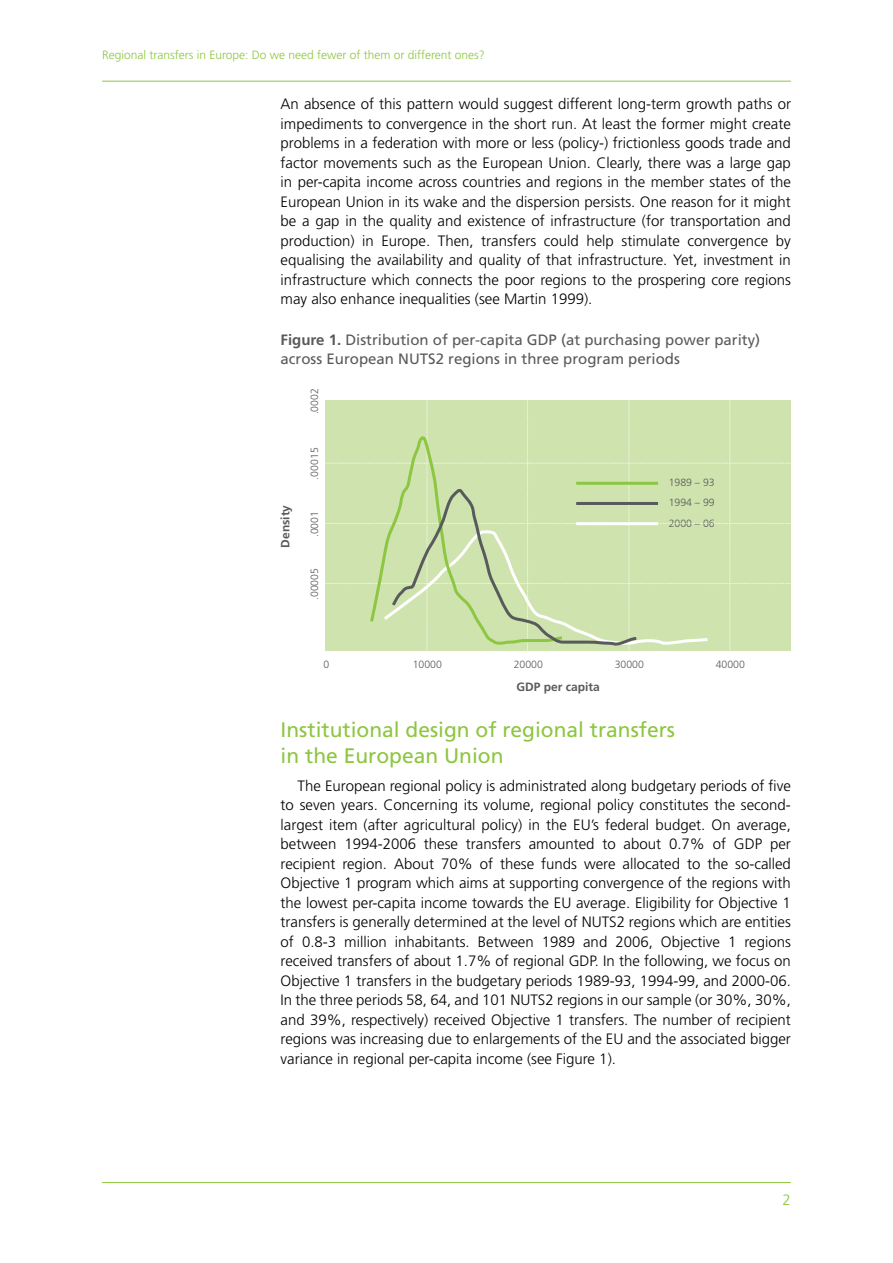
<style>
.page{position:relative;width:893px;height:1263px;background:#fff}
.page>*{position:absolute;margin:0;border:0;box-sizing:border-box;transform-origin:0 0}
.t1{font:21px/25.5px "Frutiger LT Std";color:#8dc640}
.t2{font:300 15px/19.5px "Frutiger LT Std";color:#000;text-align:justify}
.t3{font:15px/19.5px "Frutiger LT Std";color:#585a5c}
.t4{font:300 15px "Frutiger LT Std";color:#8dc640}
.t5{font:300 12px "Frutiger LT Std";color:#8dc640}
.t6{font:700 12px "Frutiger LT Std";color:#585a5c}
.t7{font:300 10.5px/20.2px "Frutiger LT Std";color:#585a5c;text-align:justify}
.s1{font-weight:700}
</style>
<div class="page">
<hr style="left:102px;top:81px;width:689px;height:1px;background:#8dc640">
<hr style="left:102px;top:1182px;width:689px;height:1px;background:#8dc640">
<div style="left:325px;top:400px;width:466px;height:251px;background:#cfe3ae"></div>
<hr style="left:576px;top:482px;width:82px;height:3px;background:#8dc640">
<hr style="left:576px;top:502px;width:82px;height:3px;background:#585a5c">
<hr style="left:576px;top:522px;width:82px;height:3px;background:#fff">
<p class="t5" style="left:102px;top:48px;width:384px">Regional transfers in Europe: Do we need fewer of them or different ones?</p>
<p class="t2" style="left:281px;top:94px;width:512px">An absence of this pattern would suggest different long-term growth paths or impediments to convergence in the short run. At least the former might create problems in a federation with more or less (policy-) frictionless goods trade and factor movements such as the European Union. Clearly, there was a large gap in per-capita income across countries and regions in the member states of the European Union in its wake and the dispersion persists. One reason for it might be a gap in the quality and existence of infrastructure (for transportation and production) in Europe. Then, transfers could help stimulate convergence by equalising the availability and quality of that infrastructure. Yet, investment in infrastructure which connects the poor regions to the prospering core regions may also enhance inequalities (see Martin 1999).</p>
<p class="t3" style="left:281px;top:330px;width:481px"><span class="s1">Figure 1.</span> Distribution of per-capita GDP (at purchasing power parity) across European NUTS2 regions in three program periods</p>
<p class="t6" style="left:278px;top:548px;width:44px;rotate:-90deg">Density</p>
<p class="t7" style="left:305px;top:414px;width:28px;rotate:-90deg">.0002</p>
<p class="t7" style="left:305px;top:480px;width:34px;rotate:-90deg">.00015</p>
<p class="t7" style="left:305px;top:537px;width:28px;rotate:-90deg">.0001</p>
<p class="t7" style="left:305px;top:600px;width:34px;rotate:-90deg">.00005</p>
<p class="t7" style="left:669px;top:473px;width:48px">1989 – 93<br>1994 – 99<br>2000 – 06</p>
<p class="t7" style="left:323px;top:654px;width:7px">0</p>
<p class="t7" style="left:514px;top:654px;width:31px">20000</p>
<p class="t7" style="left:413px;top:654px;width:31px">10000</p>
<p class="t6" style="left:516px;top:680px;width:85px">GDP per capita</p>
<p class="t7" style="left:615px;top:654px;width:31px">30000</p>
<p class="t7" style="left:716px;top:654px;width:31px">40000</p>
<h1 class="t1" style="left:281px;top:717px;width:396px">Institutional design of regional transfers in the European Union</h1>
<p class="t2" style="left:281px;top:776px;width:512px;text-indent:17px">The European regional policy is administrated along budgetary periods of five to seven years. Concerning its volume, regional policy constitutes the second&shy;largest item (after agricultural policy) in the EU’s federal budget. On average, between 1994-2006 these transfers amounted to about 0.7% of GDP per recipient region. About 70% of these funds were allocated to the so-called Objective 1 program which aims at supporting convergence of the regions with the lowest per-capita income towards the EU average. Eligibility for Objective 1 transfers is generally determined at the level of NUTS2 regions which are entities of 0.8-3 million inhabitants. Between 1989 and 2006, Objective 1 regions received transfers of about 1.7% of regional GDP. In the following, we focus on Objective 1 transfers in the budgetary periods 1989-93, 1994-99, and 2000-06.<br>In the three periods 58, 64, and 101 NUTS2 regions in our sample (or 30%, 30%, and 39%, respectively) received Objective 1 transfers. The number of recipient regions was increasing due to enlargements of the EU and the associated bigger variance in regional per-capita income (see Figure 1).</p>
<p class="t4" style="left:783px;top:1192px;width:10px">2</p>
</div>
